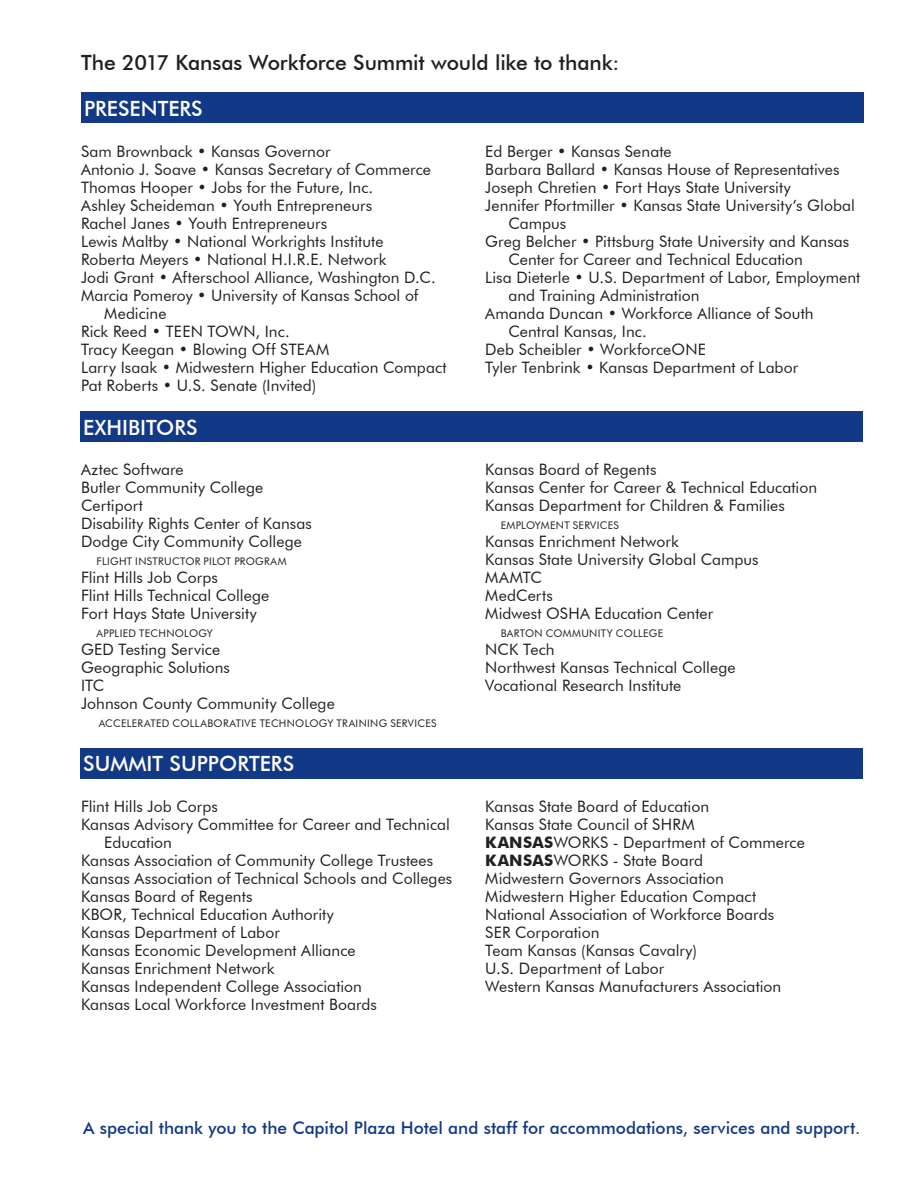
<style>
.page{position:relative;width:918px;height:1188px;background:#fff}
.page>*{position:absolute;margin:0;border:0;box-sizing:border-box;transform-origin:0 0}
.presenter_copy{font:500 21px "Futura BT";letter-spacing:-.005em;color:#231f20}
.date_line{font:500 21px "Futura BT";color:#fff}
.presenter_copy-2{font:500 17.25px "Futura BT";color:#123985}
.presenter_copy-3{font:15.75px "Futura BT";letter-spacing:.005em;color:#231f20}
.presenter_copy-4{font:10.5px "Futura BT";letter-spacing:.03em;color:#231f20}
.s1{font-weight:700}
</style>
<div class="page">
<div style="left:81px;top:93px;width:783px;height:30px;background:#123985"></div>
<div style="left:80px;top:412px;width:783px;height:30px;background:#123985"></div>
<div style="left:80px;top:748px;width:783px;height:31px;background:#123985"></div>
<p class="presenter_copy" style="left:81px;top:50px;width:540px">The 2017 Kansas Workforce Summit would like to thank:</p>
<p class="date_line" style="left:84px;top:95px;width:120px">PRESENTERS</p>
<p class="presenter_copy-3" style="left:81px;top:141px;width:251px">Sam Brownback • Kansas Governor</p>
<p class="presenter_copy-3" style="left:81px;top:159px;width:351px">Antonio J. Soave • Kansas Secretary of Commerce</p>
<p class="presenter_copy-3" style="left:81px;top:177px;width:294px">Thomas Hooper • Jobs for the Future, Inc.</p>
<p class="presenter_copy-3" style="left:81px;top:195px;width:293px">Ashley Scheideman • Youth Entrepreneurs</p>
<p class="presenter_copy-3" style="left:81px;top:213px;width:248px">Rachel Janes • Youth Entrepreneurs</p>
<p class="presenter_copy-3" style="left:81px;top:231px;width:304px">Lewis Maltby • National Workrights Institute</p>
<p class="presenter_copy-3" style="left:81px;top:249px;width:307px">Roberta Meyers • National H.I.R.E. Network</p>
<p class="presenter_copy-3" style="left:81px;top:267px;width:356px">Jodi Grant • Afterschool Alliance, Washington D.C.</p>
<p class="presenter_copy-3" style="left:81px;top:285px;width:339px">Marcia Pomeroy • University of Kansas School of</p>
<p class="presenter_copy-3" style="left:104px;top:303px;width:64px">Medicine</p>
<p class="presenter_copy-3" style="left:81px;top:321px;width:210px">Rick Reed • TEEN TOWN, Inc.</p>
<p class="presenter_copy-3" style="left:81px;top:339px;width:250px">Tracy Keegan • Blowing Off STEAM</p>
<p class="presenter_copy-3" style="left:81px;top:357px;width:367px">Larry Isaak • Midwestern Higher Education Compact</p>
<p class="presenter_copy-3" style="left:81px;top:375px;width:237px">Pat Roberts • U.S. Senate (Invited)</p>
<p class="date_line" style="left:83px;top:414px;width:116px">EXHIBITORS</p>
<p class="presenter_copy-3" style="left:81px;top:460px;width:104px">Aztec Software</p>
<p class="presenter_copy-3" style="left:81px;top:478px;width:184px">Butler Community College</p>
<p class="presenter_copy-3" style="left:81px;top:496px;width:64px">Certiport</p>
<p class="presenter_copy-3" style="left:81px;top:514px;width:232px">Disability Rights Center of Kansas</p>
<p class="presenter_copy-3" style="left:81px;top:532px;width:222px">Dodge City Community College</p>
<p class="presenter_copy-4" style="left:96px;top:555px;width:192px">FLIGHT INSTRUCTOR PILOT PROGRAM</p>
<p class="presenter_copy-3" style="left:81px;top:568px;width:139px">Flint Hills Job Corps</p>
<p class="presenter_copy-3" style="left:81px;top:586px;width:190px">Flint Hills Technical College</p>
<p class="presenter_copy-3" style="left:81px;top:604px;width:177px">Fort Hays State University</p>
<p class="presenter_copy-4" style="left:96px;top:627px;width:118px">APPLIED TECHNOLOGY</p>
<p class="presenter_copy-3" style="left:81px;top:640px;width:141px">GED Testing Service</p>
<p class="presenter_copy-3" style="left:81px;top:658px;width:151px">Geographic Solutions</p>
<p class="presenter_copy-3" style="left:81px;top:676px;width:25px">ITC</p>
<p class="presenter_copy-3" style="left:81px;top:694px;width:255px">Johnson County Community College</p>
<p class="presenter_copy-4" style="left:99px;top:717px;width:339px">ACCELERATED COLLABORATIVE TECHNOLOGY TRAINING SERVICES</p>
<p class="date_line" style="left:83px;top:751px;width:213px">SUMMIT SUPPORTERS</p>
<p class="presenter_copy-3" style="left:81px;top:797px;width:139px">Flint Hills Job Corps</p>
<p class="presenter_copy-3" style="left:81px;top:815px;width:370px">Kansas Advisory Committee for Career and Technical</p>
<p class="presenter_copy-3" style="left:104px;top:833px;width:69px">Education</p>
<p class="presenter_copy-3" style="left:81px;top:851px;width:354px">Kansas Association of Community College Trustees</p>
<p class="presenter_copy-3" style="left:81px;top:869px;width:373px">Kansas Association of Technical Schools and Colleges</p>
<p class="presenter_copy-3" style="left:81px;top:887px;width:173px">Kansas Board of Regents</p>
<p class="presenter_copy-3" style="left:81px;top:905px;width:254px">KBOR, Technical Education Authority</p>
<p class="presenter_copy-3" style="left:81px;top:923px;width:200px">Kansas Department of Labor</p>
<p class="presenter_copy-3" style="left:81px;top:941px;width:276px">Kansas Economic Development Alliance</p>
<p class="presenter_copy-3" style="left:81px;top:959px;width:195px">Kansas Enrichment Network</p>
<p class="presenter_copy-3" style="left:81px;top:977px;width:282px">Kansas Independent College Association</p>
<p class="presenter_copy-3" style="left:81px;top:995px;width:298px">Kansas Local Workforce Investment Boards</p>
<p class="presenter_copy-3" style="left:485px;top:141px;width:188px">Ed Berger • Kansas Senate</p>
<p class="presenter_copy-3" style="left:485px;top:159px;width:356px">Barbara Ballard • Kansas House of Representatives</p>
<p class="presenter_copy-3" style="left:485px;top:177px;width:307px">Joseph Chretien • Fort Hays State University</p>
<p class="presenter_copy-3" style="left:485px;top:195px;width:371px">Jennifer Pfortmiller • Kansas State University’s Global</p>
<p class="presenter_copy-3" style="left:508px;top:213px;width:59px">Campus</p>
<p class="presenter_copy-3" style="left:485px;top:231px;width:366px">Greg Belcher • Pittsburg State University and Kansas</p>
<p class="presenter_copy-3" style="left:508px;top:249px;width:296px">Center for Career and Technical Education</p>
<p class="presenter_copy-3" style="left:485px;top:267px;width:377px">Lisa Dieterle • U.S. Department of Labor, Employment</p>
<p class="presenter_copy-3" style="left:508px;top:285px;width:193px">and Training Administration</p>
<p class="presenter_copy-3" style="left:485px;top:303px;width:330px">Amanda Duncan • Workforce Alliance of South</p>
<p class="presenter_copy-3" style="left:508px;top:321px;width:140px">Central Kansas, Inc.</p>
<p class="presenter_copy-3" style="left:485px;top:339px;width:222px">Deb Scheibler • WorkforceONE</p>
<p class="presenter_copy-3" style="left:485px;top:357px;width:314px">Tyler Tenbrink • Kansas Department of Labor</p>
<p class="presenter_copy-3" style="left:485px;top:460px;width:173px">Kansas Board of Regents</p>
<p class="presenter_copy-3" style="left:485px;top:478px;width:333px">Kansas Center for Career &amp; Technical Education</p>
<p class="presenter_copy-3" style="left:485px;top:496px;width:301px">Kansas Department for Children &amp; Families</p>
<p class="presenter_copy-4" style="left:501px;top:519px;width:120px">EMPLOYMENT SERVICES</p>
<p class="presenter_copy-3" style="left:485px;top:532px;width:195px">Kansas Enrichment Network</p>
<p class="presenter_copy-3" style="left:485px;top:550px;width:275px">Kansas State University Global Campus</p>
<p class="presenter_copy-3" style="left:485px;top:568px;width:58px">MAMTC</p>
<p class="presenter_copy-3" style="left:485px;top:586px;width:69px">MedCerts</p>
<p class="presenter_copy-3" style="left:485px;top:604px;width:230px">Midwest OSHA Education Center</p>
<p class="presenter_copy-4" style="left:501px;top:627px;width:164px">BARTON COMMUNITY COLLEGE</p>
<p class="presenter_copy-3" style="left:485px;top:640px;width:71px">NCK Tech</p>
<p class="presenter_copy-3" style="left:485px;top:658px;width:252px">Northwest Kansas Technical College</p>
<p class="presenter_copy-3" style="left:485px;top:676px;width:198px">Vocational Research Institute</p>
<p class="presenter_copy-3" style="left:485px;top:797px;width:225px">Kansas State Board of Education</p>
<p class="presenter_copy-3" style="left:485px;top:815px;width:211px">Kansas State Council of SHRM</p>
<p class="presenter_copy-3" style="left:485px;top:833px;width:321px"><span class="s1">KANSAS</span>WORKS - Department of Commerce</p>
<p class="presenter_copy-3" style="left:485px;top:851px;width:219px"><span class="s1">KANSAS</span>WORKS - State Board</p>
<p class="presenter_copy-3" style="left:485px;top:869px;width:240px">Midwestern Governors Association</p>
<p class="presenter_copy-3" style="left:485px;top:887px;width:272px">Midwestern Higher Education Compact</p>
<p class="presenter_copy-3" style="left:485px;top:905px;width:290px">National Association of Workforce Boards</p>
<p class="presenter_copy-3" style="left:485px;top:923px;width:116px">SER Corporation</p>
<p class="presenter_copy-3" style="left:485px;top:941px;width:213px">Team Kansas (Kansas Cavalry)</p>
<p class="presenter_copy-3" style="left:485px;top:959px;width:181px">U.S. Department of Labor</p>
<p class="presenter_copy-3" style="left:485px;top:977px;width:298px">Western Kansas Manufacturers Association</p>
<p class="presenter_copy-2" style="left:83px;top:1117px;width:779px">A special thank you to the Capitol Plaza Hotel and staff for accommodations, services and support.</p>
</div>
